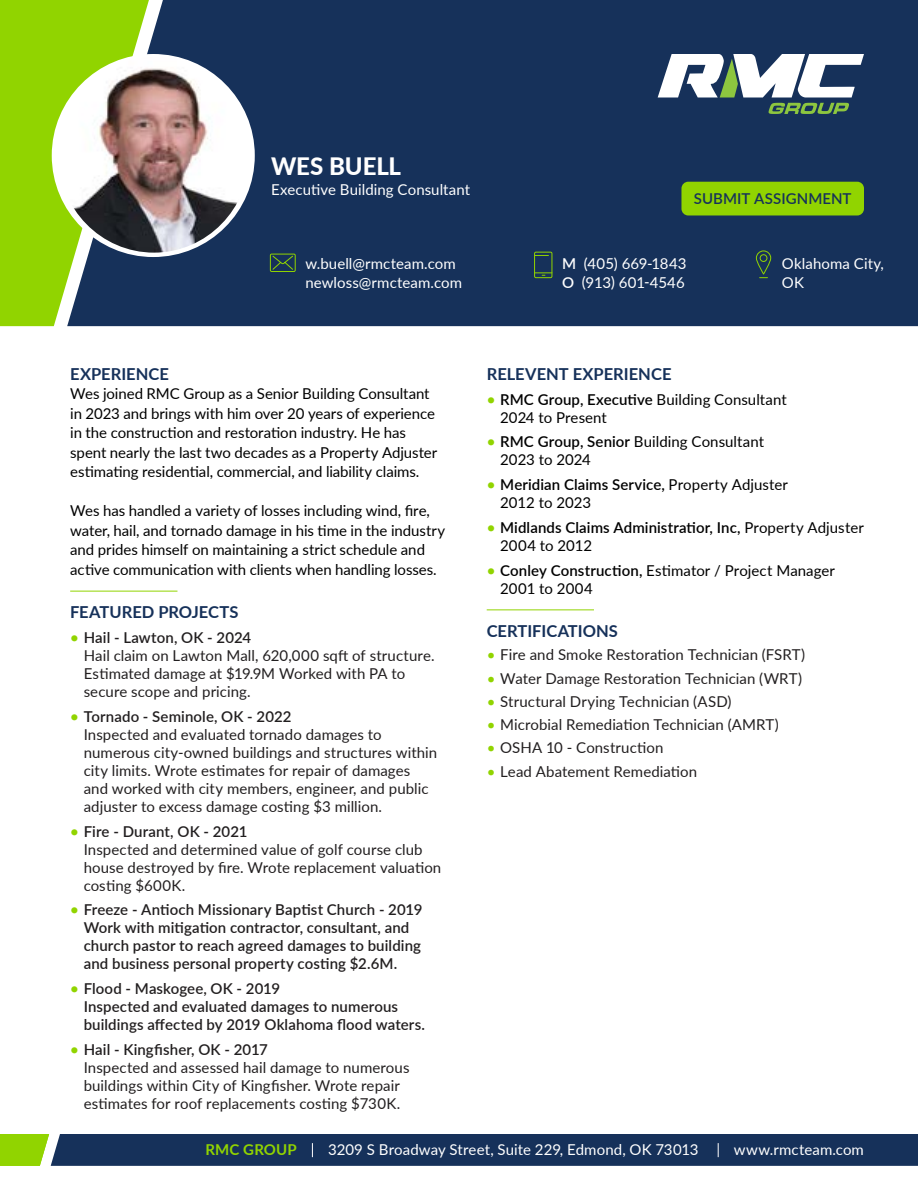
<style>
.page{position:relative;width:918px;height:1188px;background:#fff}
.page>*{position:absolute;margin:0;border:0;box-sizing:border-box;transform-origin:0 0}
.t1{font:800 24px "Lato";letter-spacing:-.005em;color:#fff}
.t2{font:700 16.5px "Lato";color:#16315a}
.t3{font:15px/18px "Lato";letter-spacing:.005em;color:#221f20}
.t4{font:15px/19.5px "Lato";letter-spacing:-.005em;color:#000}
.t5{font:600 15px/18px "Lato";letter-spacing:.005em;color:#221f20}
.t6{font:15px/19.5px "Lato";letter-spacing:.005em;color:#fff}
.t7{font:600 15px/18px "Lato";letter-spacing:.005em;color:#000}
.t8{font:600 15px "Lato";letter-spacing:.005em;color:#16315a}
.t9{font:700 15px "Lato";letter-spacing:.01em;color:#91d400}
.s1{font-weight:600}
.s2{font-weight:600;color:#91d400}
.s3{color:#91d400}
.s4{font-weight:400}
</style>
<div class="page">
<div style="left:149px;top:0;width:769px;height:326px;background:#16315a"></div>
<svg style="left:0;top:0;width:149px;height:326px;background:#82bb1e"></svg>
<svg style="left:658px;top:54px;width:206px;height:60px"></svg>
<div style="left:681px;top:182px;width:183px;height:33px;background:#91d400;border-radius:7px"></div>
<svg style="left:270px;top:253px;width:26px;height:19px"></svg>
<svg style="left:534px;top:251px;width:19px;height:27px"></svg>
<svg style="left:756px;top:250px;width:15px;height:28px"></svg>
<hr style="left:70px;top:591px;width:107px;height:1px;background:#91d400">
<hr style="left:487px;top:609px;width:107px;height:1px;background:#91d400">
<svg style="left:0;top:1134px;width:918px;height:32px;background:#1f3c58"></svg>
<img style="left:58px;top:57px;width:191px;height:196px">
<h1 class="t1" style="left:271px;top:149px;width:132px">WES BUELL</h1>
<p class="t6" style="left:271px;top:179px;width:201px">Executive Building Consultant</p>
<p class="t8" style="left:694px;top:188px;width:159px">SUBMIT ASSIGNMENT</p>
<p class="t6" style="left:305px;top:253px;width:158px">w.buell@rmcteam.com newloss@rmcteam.com</p>
<p class="t6" style="left:562px;top:253px;width:126px"><span class="s1">M</span> (405) 669-1843<br><span class="s1">O</span> (913) 601-4546</p>
<p class="t6" style="left:782px;top:253px;width:103px">Oklahoma City,<br>OK</p>
<p class="t2" style="left:70px;top:362px;width:100px">EXPERIENCE</p>
<p class="t4" style="left:70px;top:384px;width:369px">Wes joined RMC Group as a Senior Building Consultant in 2023 and brings with him over 20 years of experience in the construction and restoration industry. He has spent nearly the last two decades as a Property Adjuster estimating residential, commercial, and liability claims.</p>
<p class="t4" style="left:70px;top:501px;width:376px">Wes has handled a variety of losses including wind, fire, water, hail, and tornado damage in his time in the industry and prides himself on maintaining a strict schedule and active communication with clients when handling losses.</p>
<p class="t2" style="left:70px;top:600px;width:170px">FEATURED PROJECTS</p>
<p class="t3" style="left:84px;top:628px;width:352px;text-indent:-14px"><span class="s2">•</span> <span class="s1">Hail - Lawton, OK - 2024<br></span>Hail claim on Lawton Mall, 620,000 sqft of structure.<br>Estimated damage at $19.9M Worked with PA to secure scope and pricing.</p>
<p class="t3" style="left:84px;top:707px;width:355px;text-indent:-14px"><span class="s2">•</span> <span class="s1">Tornado - Seminole, OK - 2022<br></span>Inspected and evaluated tornado damages to numerous city-owned buildings and structures within city limits. Wrote estimates for repair of damages and worked with city members, engineer, and public adjuster to excess damage costing $3 million.</p>
<p class="t3" style="left:84px;top:822px;width:359px;text-indent:-14px"><span class="s2">•</span> <span class="s1">Fire - Durant, OK - 2021<br></span>Inspected and determined value of golf course club house destroyed by fire. Wrote replacement valuation costing $600K.</p>
<p class="t5" style="left:84px;top:900px;width:340px;text-indent:-14px"><span class="s3">•</span> Freeze - Antioch Missionary Baptist Church - 2019<br>Work with mitigation contractor, consultant, and church pastor to reach agreed damages to building and business personal property costing $2.6M.</p>
<p class="t5" style="left:84px;top:979px;width:343px;text-indent:-14px"><span class="s3">•</span> Flood - Maskogee, OK - 2019<br>Inspected and evaluated damages to numerous buildings affected by 2019 Oklahoma flood waters.</p>
<p class="t3" style="left:84px;top:1040px;width:327px;text-indent:-14px"><span class="s2">•</span> <span class="s1">Hail - Kingfisher, OK - 2017<br></span>Inspected and assessed hail damage to numerous buildings within City of Kingfisher. Wrote repair estimates for roof replacements costing $730K.</p>
<p class="t2" style="left:487px;top:362px;width:186px">RELEVENT EXPERIENCE</p>
<p class="t4" style="left:500px;top:390px;width:288px;line-height:18px;text-indent:-14px"><span class="s2">•</span> <span class="s1">RMC Group, Executive</span> Building Consultant<br>2024 to Present</p>
<p class="t4" style="left:500px;top:432px;width:265px;line-height:18px;text-indent:-14px"><span class="s2">•</span> <span class="s1">RMC Group, Senior</span> Building Consultant<br>2023 to 2024</p>
<p class="t4" style="left:500px;top:475px;width:289px;line-height:18px;text-indent:-14px"><span class="s2">•</span> <span class="s1">Meridian Claims Service,</span> Property Adjuster<br>2012 to 2023</p>
<p class="t7" style="left:500px;top:518px;width:365px;text-indent:-14px"><span class="s3">•</span> Midlands Claims Administratior, Inc, <span class="s4">Property Adjuster<br>2004 to 2012</span></p>
<p class="t4" style="left:500px;top:561px;width:336px;line-height:18px;text-indent:-14px"><span class="s2">•</span> <span class="s1">Conley Construction,</span> Estimator / Project Manager<br>2001 to 2004</p>
<p class="t2" style="left:487px;top:619px;width:133px">CERTIFICATIONS</p>
<p class="t3" style="left:487px;top:645px;width:320px"><span class="s3">•</span> Fire and Smoke Restoration Technician (FSRT)</p>
<p class="t3" style="left:487px;top:669px;width:317px"><span class="s3">•</span> Water Damage Restoration Technician (WRT)</p>
<p class="t3" style="left:487px;top:692px;width:246px"><span class="s3">•</span> Structural Drying Technician (ASD)</p>
<p class="t3" style="left:487px;top:715px;width:294px"><span class="s3">•</span> Microbial Remediation Technician (AMRT)</p>
<p class="t3" style="left:487px;top:738px;width:178px"><span class="s3">•</span> OSHA 10 - Construction</p>
<p class="t3" style="left:487px;top:762px;width:212px"><span class="s3">•</span> Lead Abatement Remediation</p>
<p class="t9" style="left:206px;top:1138px;width:93px">RMC GROUP</p>
<p class="t6" style="left:328px;top:1139px;width:372px">3209 S Broadway Street, Suite 229, Edmond, OK 73013</p>
<p class="t6" style="left:734px;top:1139px;width:132px">www.rmcteam.com</p>
</div>
